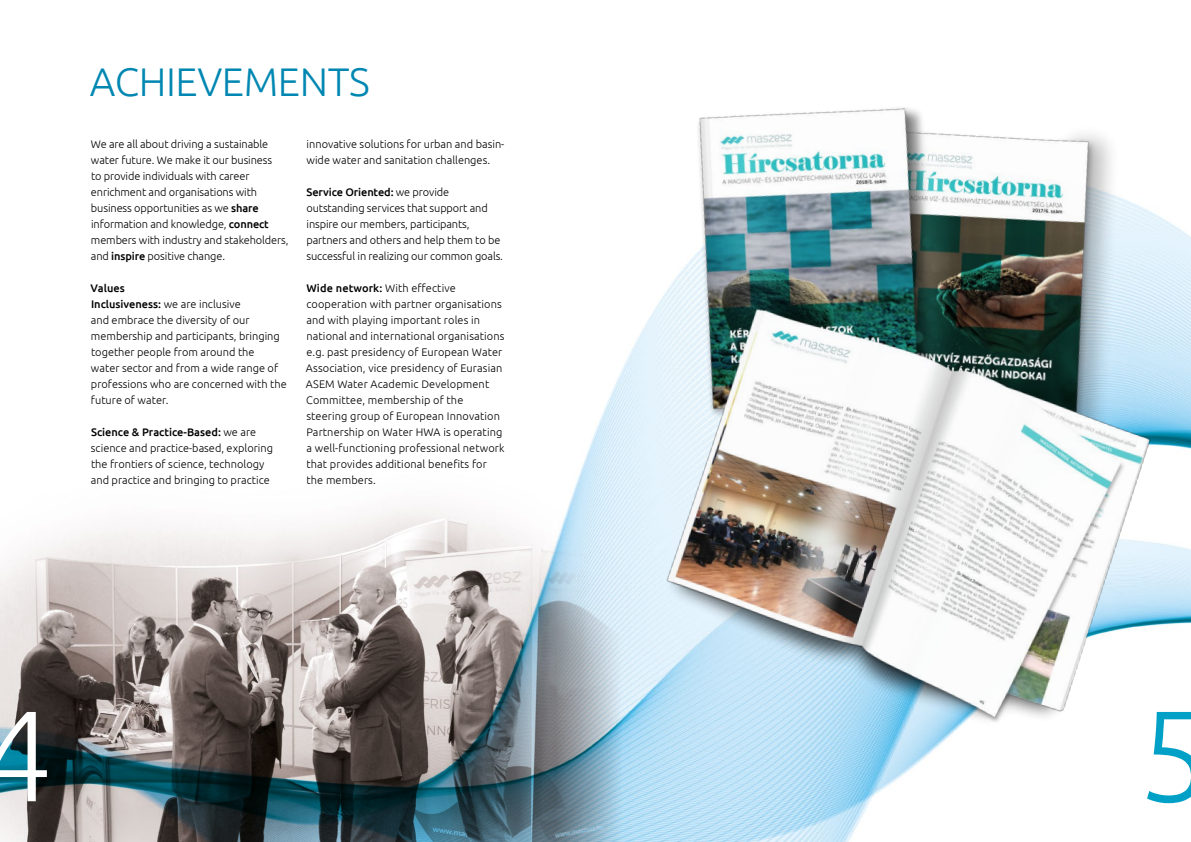
<style>
.page{position:relative;width:1191px;height:842px;background:#fff}
.page>*{position:absolute;margin:0;border:0;box-sizing:border-box;transform-origin:0 0}
.t1{font:300 128.8px "Ubuntu";color:#fff}
.t2{font:300 128.8px "Ubuntu";color:#00a0c7}
.t3{font:300 40px "Ubuntu";letter-spacing:-.01em;color:#0087b1}
.t4{font:300 11px/16px "Ubuntu";color:#000}
.s1{font-weight:500}
</style>
<div class="page">
<img style="left:0;top:454px;width:595px;height:388px">
<img style="left:595px;top:108px;width:596px;height:734px">
<h2 class="t3" style="left:90px;top:57px;width:281px">ACHIEVEMENTS</h2>
<p class="t4" style="left:91px;top:136px;width:199px">We are all about driving a sustainable water future. We make it our business<br>to provide individuals with career enrichment and organisations with business opportunities as we <span class="s1">share </span>information and knowledge, <span class="s1">connect </span>members with industry and stakeholders, and <span class="s1">inspire</span> positive change.</p>
<p class="t4" style="left:91px;top:280px;width:198px"><span class="s1">Values<br>Inclusiveness:</span> we are inclusive<br>and embrace the diversity of our membership and participants, bringing together people from around the<br>water sector and from a wide range of professions who are concerned with the future of water.</p>
<p class="t4" style="left:91px;top:424px;width:184px"><span class="s1">Science &amp; Practice-Based:</span> we are science and practice-based, exploring the frontiers of science, technology and practice and bringing to practice</p>
<p class="t4" style="left:306px;top:136px;width:199px">innovative solutions for urban and basin&shy;wide water and sanitation challenges.</p>
<p class="t4" style="left:306px;top:184px;width:198px"><span class="s1">Service Oriented:</span> we provide outstanding services that support and inspire our members, participants, partners and others and help them to be successful in realizing our common goals.</p>
<p class="t4" style="left:306px;top:280px;width:200px"><span class="s1">Wide network:</span> With effective cooperation with partner organisations and with playing important roles in national and international organisations e.g. past presidency of European Water Association, vice presidency of Eurasian ASEM Water Academic Development Committee, membership of the steering group of European Innovation Partnership on Water HWA is operating a well-functioning professional network that provides additional benefits for the members.</p>
<h1 class="t1" style="left:-19px;top:678px;width:74px">4</h1>
<h1 class="t2" style="left:1137px;top:678px;width:74px">5</h1>
</div>
